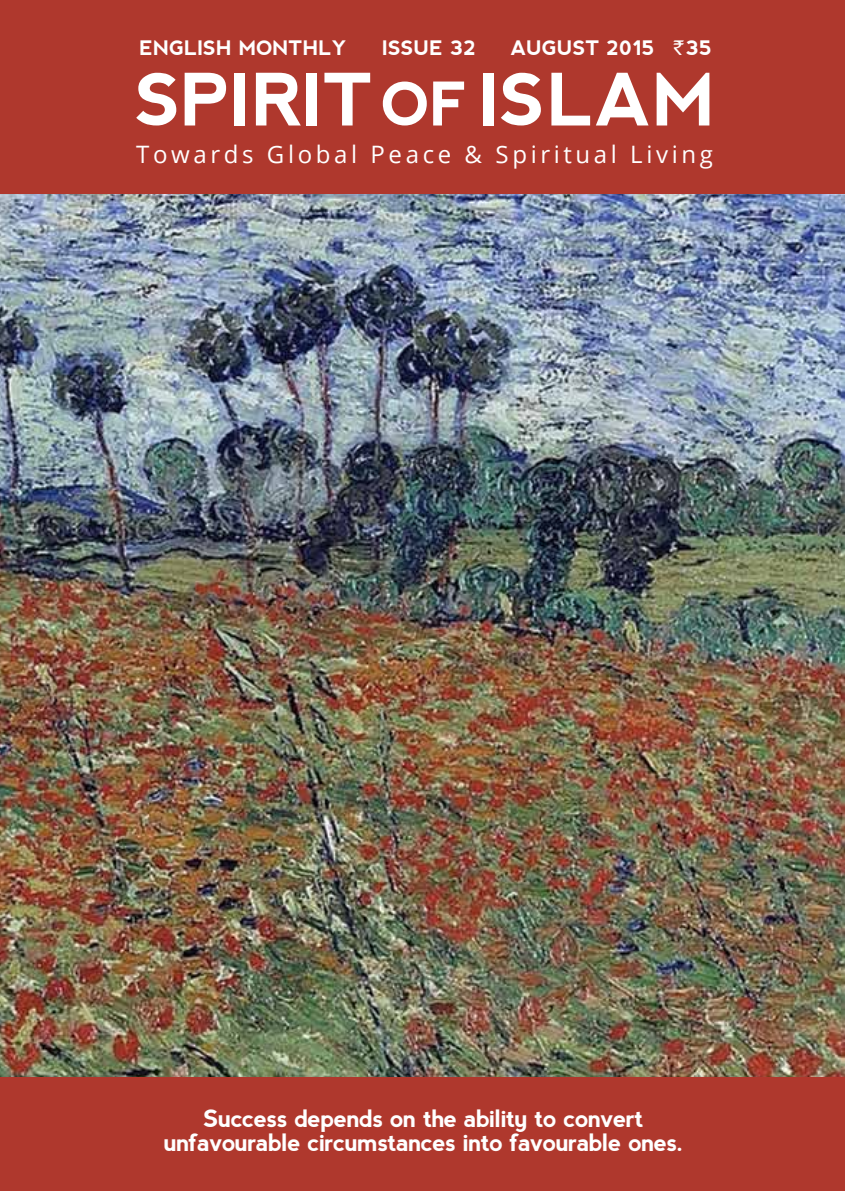
<style>
.page{position:relative;width:845px;height:1191px;background:#fff}
.page>*{position:absolute;margin:0;border:0;box-sizing:border-box;transform-origin:0 0}
.t1{font:700 72px "nevis";color:#fff}
.t2{font:700 24px/24px "nevis";letter-spacing:-.03em;color:#fff;text-align:center}
.t3{font:24px "Open Sans";letter-spacing:.15em;color:#fff}
.t4{font:700 20px "nevis";color:#fff}
.s1{font-family:"Rupee Foradian";font-weight:400}
.s2{font-size:60px}
</style>
<div class="page">
<img style="left:0;top:193px;width:845px;height:884px">
<div style="left:0;top:1077px;width:845px;height:114px;background:#af382d"></div>
<div style="left:0;top:0;width:845px;height:193px;background:#af382d"></div>
<p class="t4" style="left:139px;top:37px;width:209px">ENGLISH MONTHLY</p>
<p class="t4" style="left:382px;top:37px;width:96px">ISSUE 32</p>
<p class="t4" style="left:510px;top:37px;width:203px">AUGUST 2015 <span class="s1">`</span> 35</p>
<h1 class="t1" style="left:135px;top:59px;width:582px">SPIRIT<span class="s2">OF</span> ISLAM</h1>
<p class="t3" style="left:136px;top:138px;width:578px">Towards Global Peace &amp; Spiritual Living</p>
<p class="t2" style="left:164px;top:1106px;width:521px">Success depends on the ability to convert unfavourable circumstances into favourable ones.</p>
</div>
